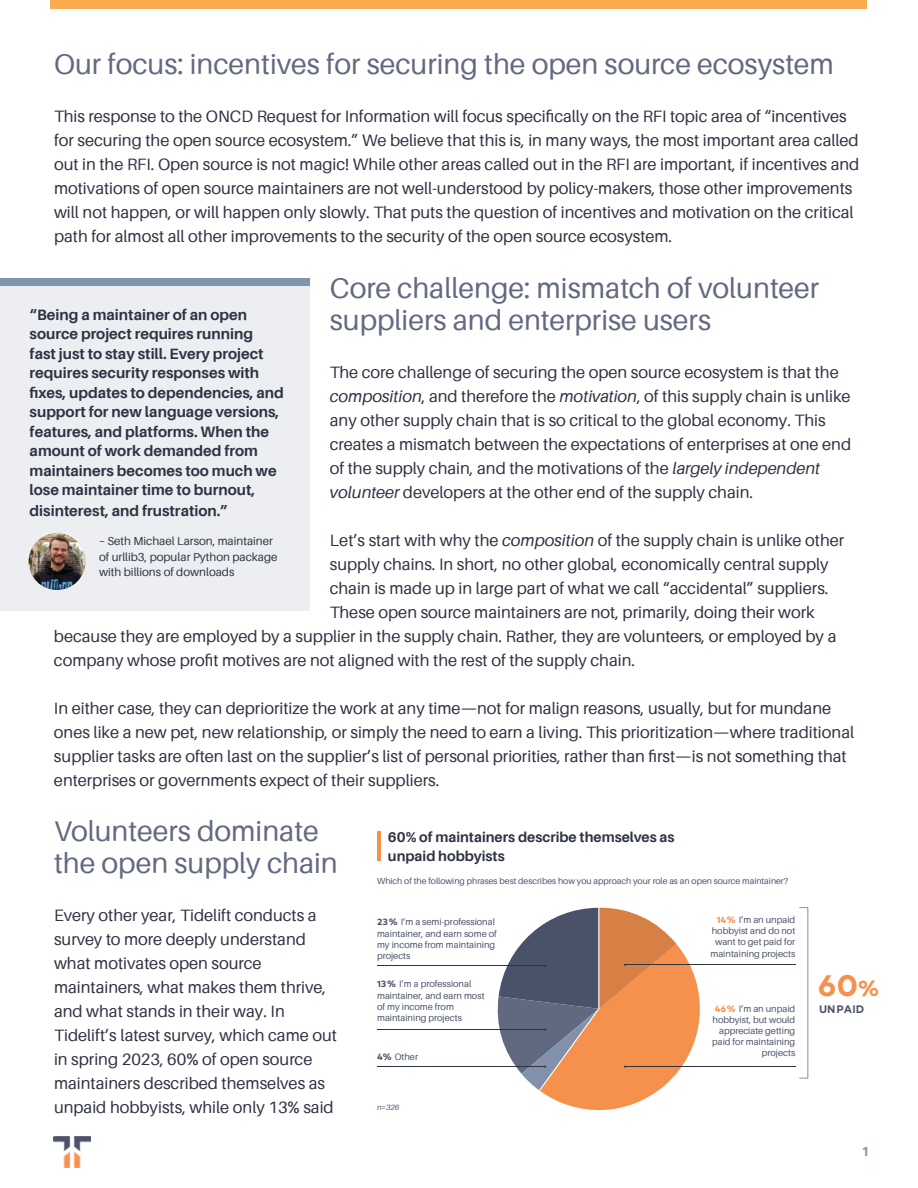
<style>
.page{position:relative;width:918px;height:1188px;background:#fff}
.page>*{position:absolute;margin:0;border:0;box-sizing:border-box;transform-origin:0 0}
.t1{font:700 30.6px "Typold";color:#f5914d}
.t2{font:28.5px/31.5px "Aileron";color:#636a80}
.t3{font:16.5px/24px "Aileron";color:#2f3342}
.t4{font:700 15px/19.6px "Aileron";color:#2f3342}
.t5{font:700 14.25px/18.6px "Aileron";color:#2e3342}
.t6{font:700 13.5px "Typold";color:#8293ac}
.t7{font:11.55px/15.5px "Aileron";color:#2f3342}
.t8{font:700 10.95px "Typold";color:#4a5269}
.t9{font:9.3px/11.1px "Aileron";color:#4a5269;text-align:right}
.t10{font:8.7px "Aileron";color:#4a5269}
.t11{font:italic 7.65px "Aileron";color:#4a5269}
.s1{font-style:italic}
.s2{font-family:"Typold";font-weight:700;color:#f5914d}
.s3{font-family:"Typold";font-weight:700}
.s4{font-size:21.75px}
</style>
<div class="page">
<div style="left:50px;top:0;width:817px;height:8px;background:#faab4f"></div>
<img style="left:54px;top:1137px;width:36px;height:30px">
<hr style="left:625px;top:965px;width:170px;height:1px;background:#2e3342">
<hr style="left:377px;top:832px;width:4px;height:29px;background:#f5914d">
<hr style="left:625px;top:1066px;width:170px;height:1px;background:#2e3342">
<svg style="left:799px;top:908px;width:9px;height:170px"></svg>
<hr style="left:377px;top:966px;width:168px;height:1px;background:#2e3342">
<hr style="left:377px;top:1029px;width:168px;height:1px;background:#2e3342">
<hr style="left:377px;top:1066px;width:168px;height:1px;background:#2e3342">
<svg style="left:495px;top:907px;width:217px;height:204px"></svg>
<div style="left:0;top:283px;width:310px;height:328px;background:#eceef2"></div>
<div style="left:0;top:278px;width:310px;height:8px;background:#8293ac"></div>
<img style="left:29px;top:533px;width:56px;height:57px;border-radius:28px">
<h2 class="t2" style="left:54px;top:49px;width:781px">Our focus: incentives for securing the open source ecosystem</h2>
<p class="t3" style="left:54px;top:105px;width:807px">This response to the ONCD Request for Information will focus specifically on the RFI topic area of “incentives for securing the open source ecosystem.” We believe that this is, in many ways, the most important area called out in the RFI. Open source is not magic! While other areas called out in the RFI are important, if incentives and motivations of open source maintainers are not well-understood by policy-makers, those other improvements will not happen, or will happen only slowly. That puts the question of incentives and motivation on the critical path for almost all other improvements to the security of the open source ecosystem.</p>
<h2 class="t2" style="left:330px;top:273px;width:491px">Core challenge: mismatch of volunteer suppliers and enterprise users</h2>
<p class="t3" style="left:330px;top:360px;width:523px">The core challenge of securing the open source ecosystem is that the <span class="s1">composition</span>, and therefore the <span class="s1">motivation</span>, of this supply chain is unlike any other supply chain that is so critical to the global economy. This creates a mismatch between the expectations of enterprises at one end of the supply chain, and the motivations of the <span class="s1">largely independent volunteer</span> developers at the other end of the supply chain.</p>
<p class="t3" style="left:330px;top:528px;width:516px">Let’s start with why the <span class="s1">composition</span> of the supply chain is unlike other</p>
<p class="t3" style="left:330px;top:552px;width:500px">supply chains. In short, no other global, economically central supply</p>
<p class="t3" style="left:330px;top:576px;width:500px">chain is made up in large part of what we call “accidental” suppliers.</p>
<p class="t3" style="left:330px;top:600px;width:487px">These open source maintainers are not, primarily, doing their work</p>
<p class="t3" style="left:54px;top:624px;width:784px">because they are employed by a supplier in the supply chain. Rather, they are volunteers, or employed by a</p>
<p class="t3" style="left:54px;top:648px;width:583px">company whose profit motives are not aligned with the rest of the supply chain.</p>
<p class="t3" style="left:54px;top:696px;width:802px">In either case, they can deprioritize the work at any time—not for malign reasons, usually, but for mundane ones like a new pet, new relationship, or simply the need to earn a living. This prioritization—where traditional supplier tasks are often last on the supplier’s list of personal priorities, rather than first—is not something that enterprises or governments expect of their suppliers.</p>
<h2 class="t2" style="left:54px;top:816px;width:285px">Volunteers dominate the open supply chain</h2>
<p class="t3" style="left:54px;top:903px;width:285px">Every other year, Tidelift conducts a survey to more deeply understand what motivates open source maintainers, what makes them thrive, and what stands in their way. In Tidelift’s latest survey, which came out in spring 2023, 60% of open source maintainers described themselves as unpaid hobbyists, while only 13% said</p>
<p class="t4" style="left:30px;top:305px;width:256px">“Being a maintainer of an open source project requires running<br>fast just to stay still. Every project requires security responses with fixes, updates to dependencies, and support for new language versions, features, and platforms. When the amount of work demanded from maintainers becomes too much we lose maintainer time to burnout, disinterest, and frustration.”</p>
<p class="t7" style="left:99px;top:534px;width:180px">– Seth Michael Larson, maintainer of urllib3, popular Python package with billions of downloads</p>
<p class="t5" style="left:388px;top:828px;width:288px">60% of maintainers describe themselves as unpaid hobbyists</p>
<p class="t10" style="left:377px;top:876px;width:413px">Which of the following phrases best describes how you approach your role as an open source maintainer?</p>
<p class="t9" style="left:710px;top:915px;width:86px"><span class="s2">14%</span> I’m an unpaid hobbyist and do not want to get paid for maintaining projects</p>
<p class="t9" style="left:377px;top:917px;width:121px;text-align:left"><span class="s3">23%</span> I’m a semi-professional maintainer, and earn some of my income from maintaining projects</p>
<p class="t9" style="left:377px;top:979px;width:109px;text-align:left"><span class="s3">13%</span> I’m a professional maintainer, and earn most of my income from maintaining projects</p>
<h1 class="t1" style="left:818px;top:960px;width:63px">60<span class="s4">%</span></h1>
<p class="t9" style="left:712px;top:1003px;width:85px"><span class="s2">46%</span> I’m an unpaid hobbyist, but would appreciate getting paid for maintaining projects</p>
<p class="t8" style="left:819px;top:1000px;width:46px">UNPAID</p>
<p class="t9" style="left:377px;top:1052px;width:43px"><span class="s3">4%</span> Other</p>
<p class="t11" style="left:377px;top:1103px;width:24px">n=326</p>
<p class="t6" style="left:863px;top:1140px;width:7px">1</p>
</div>
